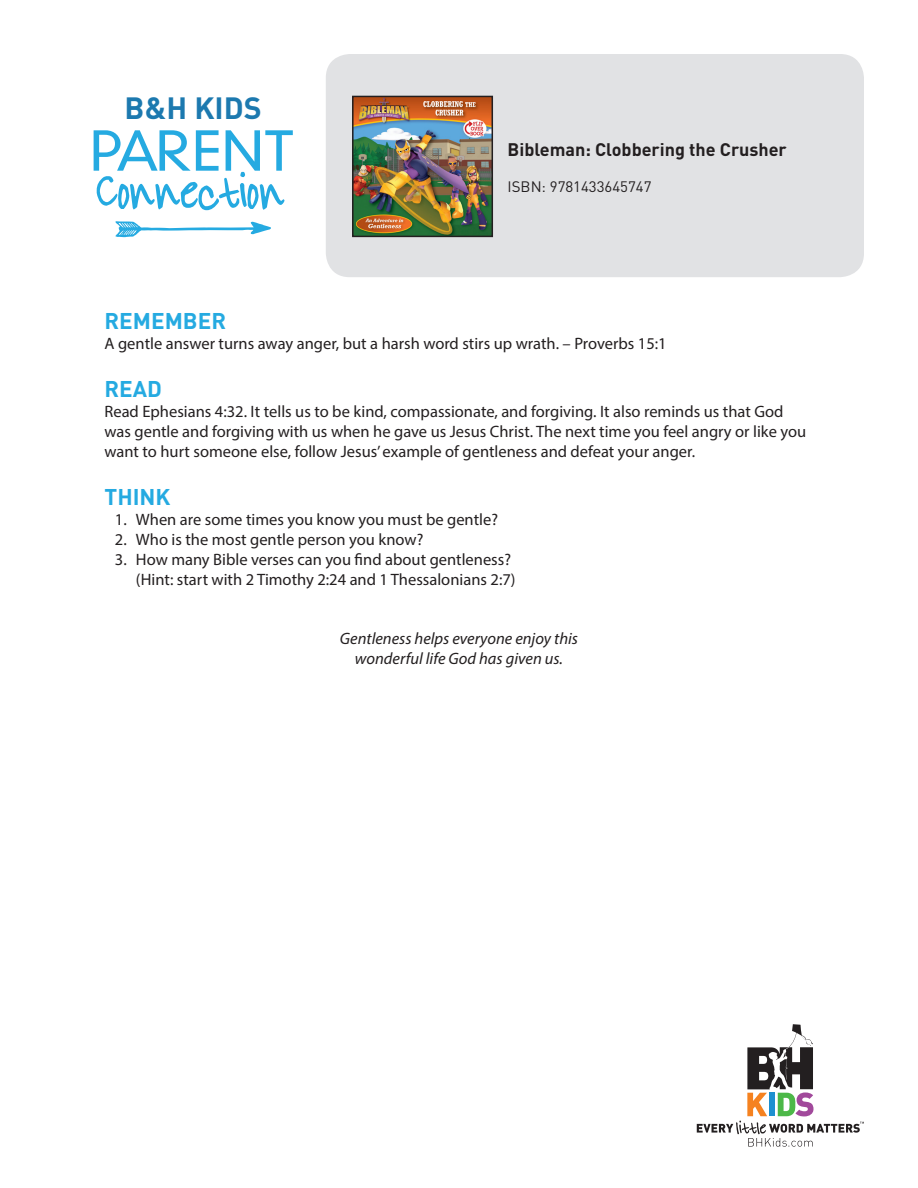
<style>
.page{position:relative;width:918px;height:1188px;background:#fff}
.page>*{position:absolute;margin:0;border:0;box-sizing:border-box;transform-origin:0 0}
.t1{font:700 30.3px "DIN";color:#1c79af}
.t2{font:700 22.5px "DIN";color:#25aae1}
.t3{font:700 18px "DIN";color:#231f20}
.t4{font:16.5px/19.8px "Myriad Pro";color:#231f20}
.t5{font:italic 16.5px "Myriad Pro";color:#231f20}
.t6{font:15px "DIN";color:#231f20}
</style>
<div class="page">
<div style="left:326px;top:54px;width:538px;height:223px;background:#e1e2e4;border-radius:24px"></div>
<svg style="left:94px;top:130px;width:199px;height:80px"></svg>
<svg style="left:115px;top:221px;width:156px;height:16px"></svg>
<svg style="left:697px;top:1024px;width:167px;height:123px"></svg>
<img style="left:355px;top:99px;width:135px;height:135px">
<div style="left:352px;top:96px;width:141px;height:141px;border:2px solid #231f20"></div>
<p class="t1" style="left:125px;top:89px;width:139px">B&amp;H KIDS</p>
<p class="t3" style="left:508px;top:138px;width:281px">Bibleman: Clobbering the Crusher</p>
<p class="t6" style="left:508px;top:177px;width:146px">ISBN: 9781433645747</p>
<p class="t2" style="left:104px;top:306px;width:123px">REMEMBER</p>
<p class="t4" style="left:104px;top:333px;width:564px">A gentle answer turns away anger, but a harsh word stirs up wrath. – Proverbs 15:1</p>
<p class="t2" style="left:104px;top:374px;width:59px">READ</p>
<p class="t4" style="left:104px;top:401px;width:703px">Read Ephesians 4:32. It tells us to be kind, compassionate, and forgiving. It also reminds us that God was gentle and forgiving with us when he gave us Jesus Christ. The next time you feel angry or like you want to hurt someone else, follow Jesus’ example of gentleness and defeat your anger.</p>
<p class="t2" style="left:104px;top:482px;width:68px">THINK</p>
<p class="t4" style="left:115px;top:509px;width:385px">1. When are some times you know you must be gentle?</p>
<p class="t4" style="left:115px;top:529px;width:310px">2. Who is the most gentle person you know?</p>
<p class="t4" style="left:115px;top:549px;width:402px;text-align:right">3. How many Bible verses can you find about gentleness? (Hint: start with 2 Timothy 2:24 and 1 Thessalonians 2:7)</p>
<p class="t5" style="left:340px;top:628px;width:240px">Gentleness helps everyone enjoy this</p>
<p class="t5" style="left:355px;top:648px;width:210px">wonderful life God has given us.</p>
</div>
